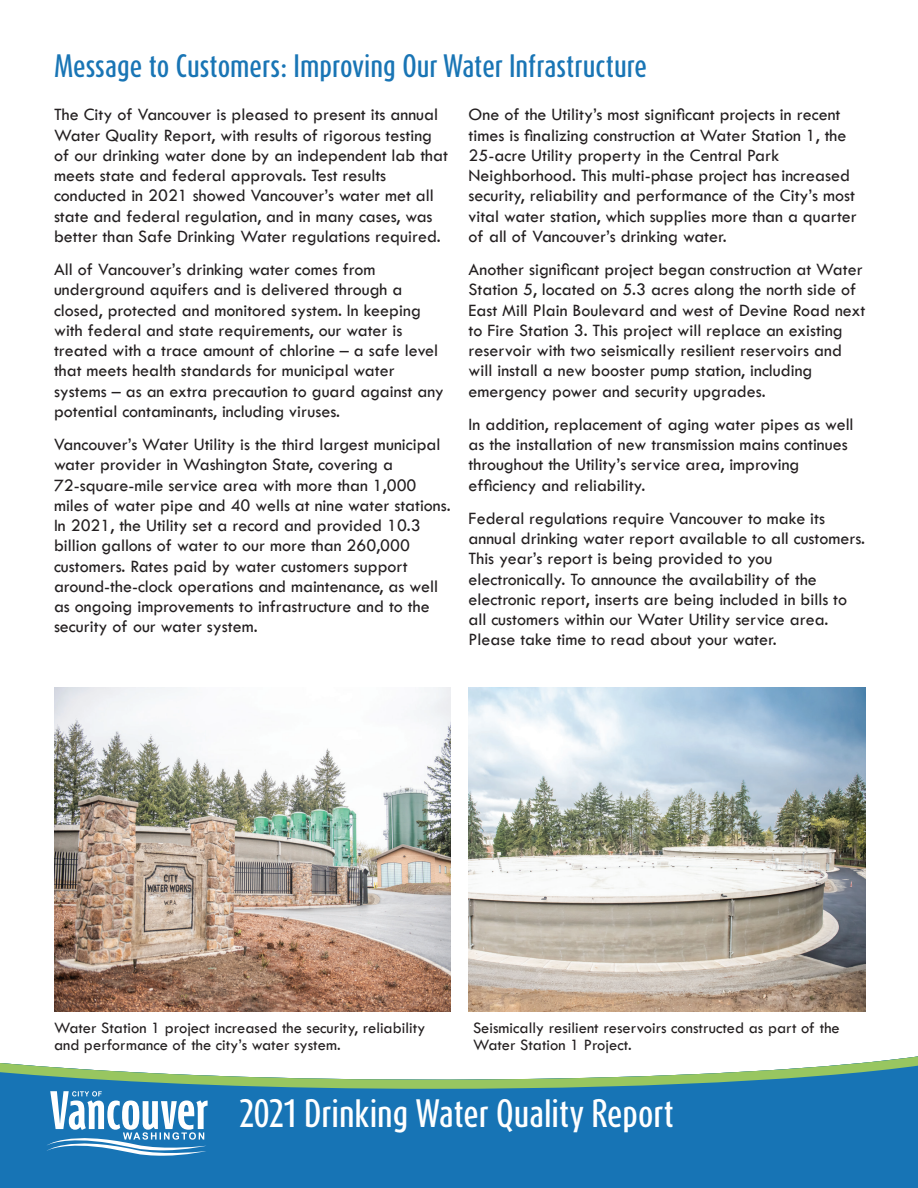
<style>
.page{position:relative;width:918px;height:1188px;background:#fff}
.page>*{position:absolute;margin:0;border:0;box-sizing:border-box;transform-origin:0 0}
.t1{font:500 33px "Dax Compact Pro";color:#fff}
.t2{font:500 27px "Dax Compact Pro";color:#1975b5}
.t3{font:18px/20.2px "Tw Cen";color:#231f20}
.t4{font:16.5px/16.5px "Tw Cen";color:#231f20}
</style>
<div class="page">
<svg style="left:0;top:1056px;width:918px;height:132px;background:#428eb9"></svg>
<svg style="left:46px;top:1091px;width:162px;height:65px"></svg>
<img style="left:469px;top:688px;width:396px;height:324px">
<img style="left:54px;top:688px;width:397px;height:324px">
<h2 class="t2" style="left:54px;top:48px;width:595px">Message to Customers: Improving Our Water Infrastructure</h2>
<p class="t3" style="left:54px;top:105px;width:395px">The City of Vancouver is pleased to present its annual Water Quality Report, with results of rigorous testing of our drinking water done by an independent lab that meets state and federal approvals. Test results conducted in 2021 showed Vancouver’s water met all state and federal regulation, and in many cases, was better than Safe Drinking Water regulations required.</p>
<p class="t3" style="left:54px;top:259px;width:391px">All of Vancouver’s drinking water comes from underground aquifers and is delivered through a closed, protected and monitored system. In keeping with federal and state requirements, our water is treated with a trace amount of chlorine – a safe level that meets health standards for municipal water systems – as an extra precaution to guard against any potential contaminants, including viruses.</p>
<p class="t3" style="left:54px;top:434px;width:398px">Vancouver’s Water Utility is the third largest municipal water provider in Washington State, covering a 72-square-mile service area with more than 1,000 miles of water pipe and 40 wells at nine water stations.<br>In 2021, the Utility set a record and provided 10.3 billion gallons of water to our more than 260,000 customers. Rates paid by water customers support around-the-clock operations and maintenance, as well as ongoing improvements to infrastructure and to the security of our water system.</p>
<p class="t3" style="left:469px;top:105px;width:390px">One of the Utility’s most significant projects in recent times is finalizing construction at Water Station 1, the 25-acre Utility property in the Central Park Neighborhood. This multi-phase project has increased security, reliability and performance of the City’s most vital water station, which supplies more than a quarter of all of Vancouver’s drinking water.</p>
<p class="t3" style="left:469px;top:259px;width:398px">Another significant project began construction at Water Station 5, located on 5.3 acres along the north side of East Mill Plain Boulevard and west of Devine Road next to Fire Station 3. This project will replace an existing reservoir with two seismically resilient reservoirs and will install a new booster pump station, including emergency power and security upgrades.</p>
<p class="t3" style="left:469px;top:414px;width:386px">In addition, replacement of aging water pipes as well as the installation of new transmission mains continues throughout the Utility’s service area, improving efficiency and reliability.</p>
<p class="t3" style="left:469px;top:508px;width:398px">Federal regulations require Vancouver to make its annual drinking water report available to all customers.<br>This year’s report is being provided to you electronically. To announce the availability of the electronic report, inserts are being included in bills to all customers within our Water Utility service area.<br>Please take time to read about your water.</p>
<p class="t4" style="left:54px;top:1020px;width:373px">Water Station 1 project increased the security, reliability and performance of the city’s water system.</p>
<p class="t4" style="left:473px;top:1020px;width:368px">Seismically resilient reservoirs constructed as part of the<br>Water Station 1 Project.</p>
<h1 class="t1" style="left:239px;top:1091px;width:436px">2021 Drinking Water Quality Report</h1>
</div>
